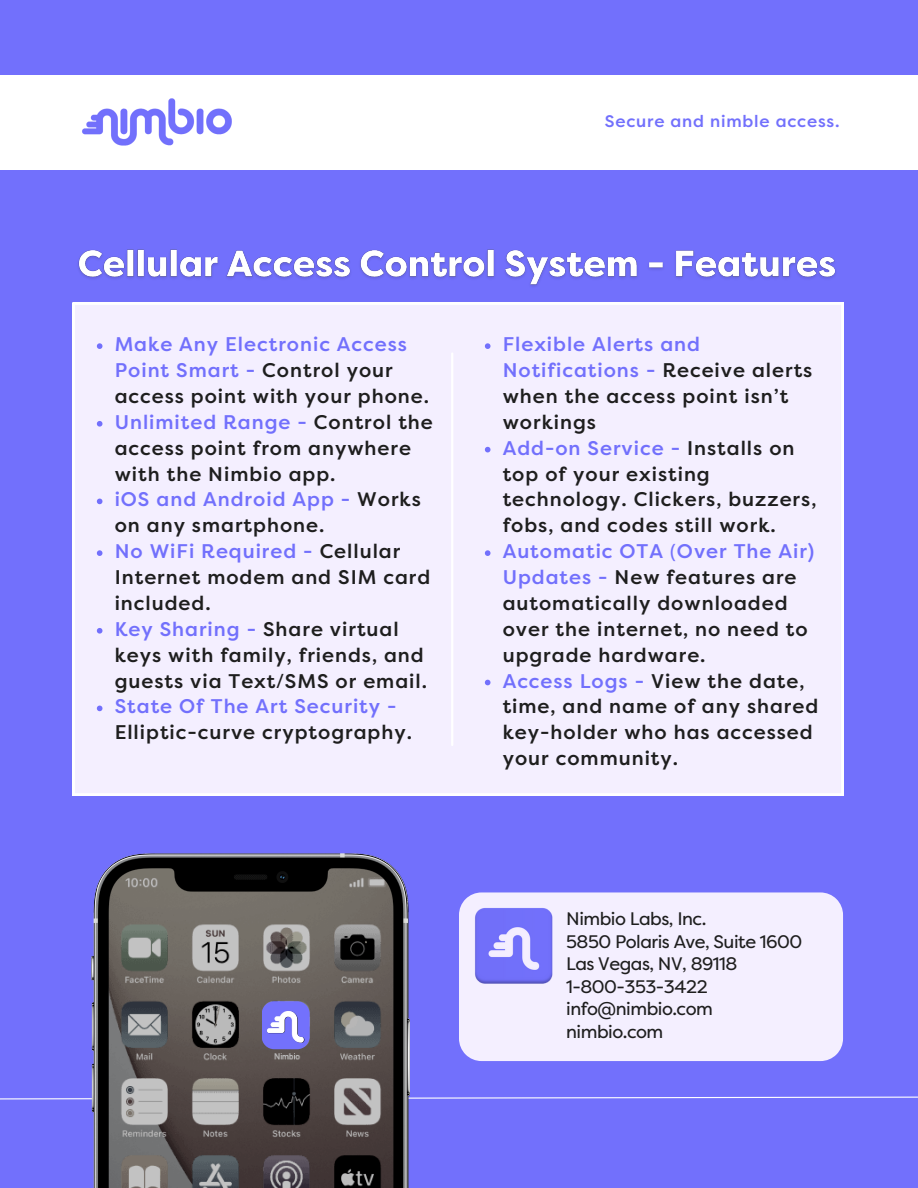
<style>
.page{position:relative;width:918px;height:1188px;background:#7270fc}
.page>*{position:absolute;margin:0;border:0;box-sizing:border-box;transform-origin:0 0}
.t1{font:500 19.8px/25.8px "Filson Pro";letter-spacing:.05em;color:#1e1e1e}
.t2{font:18.15px/22.5px "Filson Pro";letter-spacing:-.025em;color:#1e1e1e}
.t3{font:500 16.8px "Filson Pro";letter-spacing:.05em;color:#7270fc}
.s1{color:#7270fc}
.s2{font-family:"Noto Sans";font-weight:400}
.s3{font-family:"Noto Sans";font-weight:400;color:#7270fc}
</style>
<div class="page">
<svg style="left:0;top:1096px;width:918px;height:4px"></svg>
<div style="left:73px;top:303px;width:770px;height:492px;background:#f4efff"></div>
<div style="left:459px;top:892px;width:384px;height:169px;background:#f4efff"></div>
<img style="left:78px;top:249px;width:758px;height:38px">
<svg style="left:97px;top:343px;width:5px;height:6px"></svg>
<svg style="left:97px;top:421px;width:5px;height:6px"></svg>
<svg style="left:97px;top:499px;width:5px;height:5px"></svg>
<svg style="left:97px;top:550px;width:5px;height:6px"></svg>
<svg style="left:97px;top:628px;width:5px;height:6px"></svg>
<svg style="left:97px;top:706px;width:5px;height:5px"></svg>
<svg style="left:485px;top:343px;width:5px;height:6px"></svg>
<svg style="left:485px;top:447px;width:5px;height:5px"></svg>
<svg style="left:485px;top:550px;width:5px;height:6px"></svg>
<svg style="left:485px;top:680px;width:5px;height:5px"></svg>
<hr style="left:451px;top:353px;width:2px;height:392px;background:#fff">
<img style="left:472px;top:900px;width:97px;height:98px">
<div style="left:0;top:75px;width:918px;height:95px;background:#fff"></div>
<img style="left:82px;top:98px;width:150px;height:48px">
<img style="left:91px;top:854px;width:319px;height:334px">
<img style="left:259px;top:999px;width:52px;height:51px">
<p class="t3" style="left:605px;top:114px;width:236px">Secure and nimble access.</p>
<p class="t1" style="left:115px;top:332px;width:320px"><span class="s1">Make Any Electronic Access<br>Point Smart -</span> Control your access point with your phone.<br><span class="s1">Unlimited Range -</span> Control the access point from anywhere with the Nimbio app.<br><span class="s1">iOS and Android App -</span> Works on any smartphone.<br><span class="s1">No WiFi Required -</span> Cellular<br>Internet modem and SIM card included.<br><span class="s1">Key Sharing -</span> Share virtual keys with family, friends, and guests via Text<span class="s2">/</span>SMS or email.<br><span class="s1">State Of The Art Security -</span></p>
<p class="t1" style="left:115px;top:720px;width:299px">Elliptic-curve cryptography.</p>
<p class="t1" style="left:503px;top:332px;width:317px"><span class="s1">Flexible Alerts and<br>Notifications -</span> Receive alerts when the access point isn’t workings<br><span class="s1">Add-on Service -</span> Installs on top of your existing technology. Clickers, buzzers, fobs, and codes still work.<br><span class="s1">Automatic OTA</span> <span class="s3">(</span><span class="s1">Over The Air)<br>Updates -</span> New features are automatically downloaded over the internet, no need to upgrade hardware.<br><span class="s1">Access Logs -</span> View the date, time, and name of any shared key-holder who has accessed your community.</p>
<p class="t2" style="left:566px;top:908px;width:238px">Nimbio Labs, Inc.<br>5850 Polaris Ave, Suite 1600<br>Las Vegas, NV, 89118<br>1-800-353-3422 info@nimbio.com nimbio.com</p>
</div>
